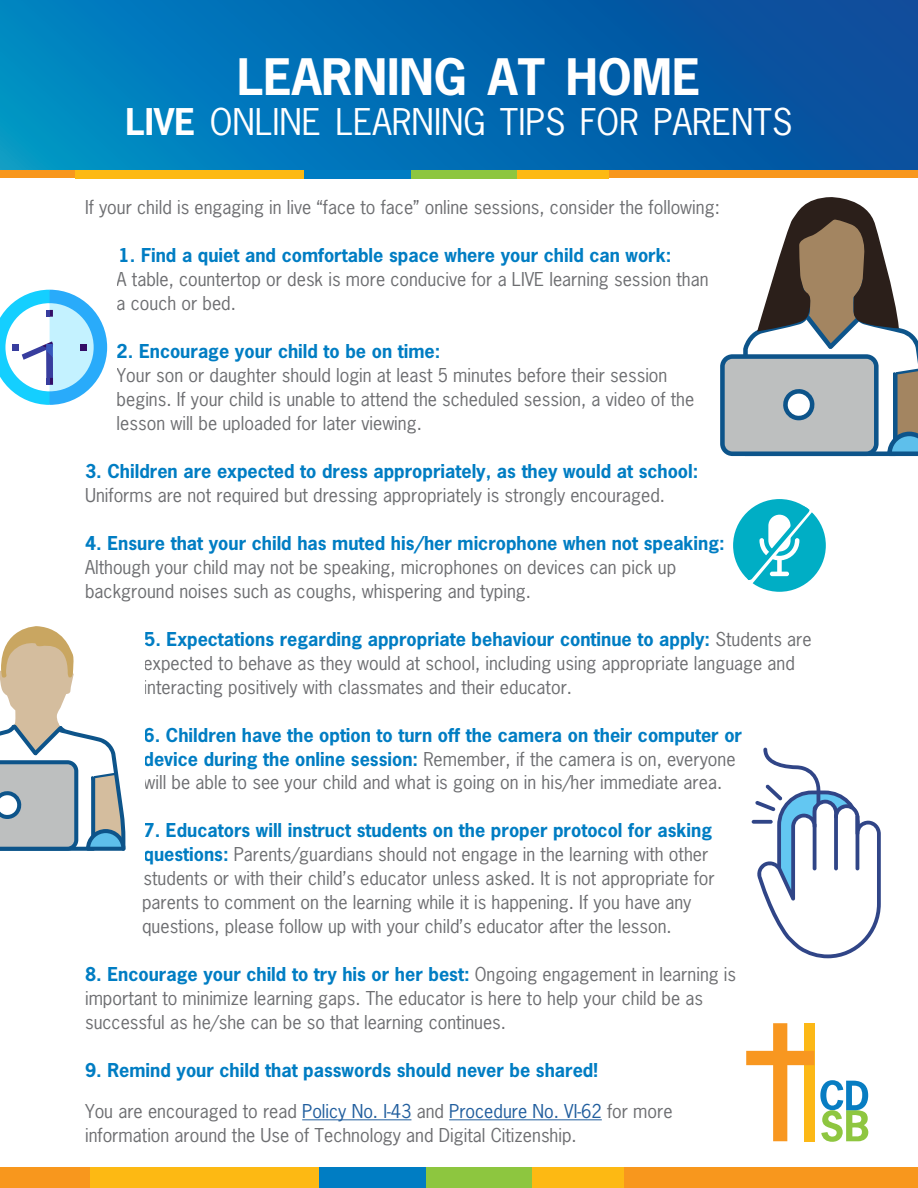
<style>
.page{position:relative;width:918px;height:1188px;background:#fff}
.page>*{position:absolute;margin:0;border:0;box-sizing:border-box;transform-origin:0 0}
.t1{font:700 47.25px "News Gothic";color:#fff}
.t2{font:34.65px "News Gothic";color:#fff}
.t3{font:18px/24px "News Gothic";color:#6d6e71}
.t4{font:700 18px "News Gothic";color:#007dc3}
.s1{font-weight:700}
.s2{font-weight:700;color:#007dc3}
.s3{color:#215e9e}
</style>
<div class="page">
<div style="left:0;top:0;width:918px;height:171px;background:linear-gradient(to right,#008ac5,#08499a)"></div>
<div style="left:0;top:170px;width:918px;height:8px;background:#f8971d"></div>
<div style="left:75px;top:170px;width:229px;height:8px;background:#fdb913"></div>
<div style="left:304px;top:170px;width:107px;height:8px;background:#007dc3"></div>
<div style="left:411px;top:170px;width:107px;height:8px;background:#8dc63f"></div>
<div style="left:518px;top:170px;width:91px;height:8px;background:#fdb913"></div>
<hr style="left:302px;top:1119px;width:109px;height:1px;background:#215e9e">
<hr style="left:449px;top:1119px;width:153px;height:1px;background:#215e9e">
<div style="left:0;top:1168px;width:918px;height:20px;background:#f8971d"></div>
<div style="left:90px;top:1168px;width:229px;height:20px;background:#fdb913"></div>
<div style="left:319px;top:1168px;width:107px;height:20px;background:#007dc3"></div>
<div style="left:426px;top:1168px;width:107px;height:20px;background:#8dc63f"></div>
<div style="left:533px;top:1168px;width:91px;height:20px;background:#fdb913"></div>
<svg style="left:820px;top:1080px;width:48px;height:62px"></svg>
<svg style="left:746px;top:1023px;width:68px;height:118px"></svg>
<svg style="left:720px;top:197px;width:198px;height:259px"></svg>
<div style="left:733px;top:499px;width:93px;height:93px;background:#00aec5;border-radius:50%"></div>
<svg style="left:745px;top:504px;width:71px;height:84px"></svg>
<svg style="left:0;top:626px;width:125px;height:225px"></svg>
<svg style="left:0;top:290px;width:107px;height:115px"></svg>
<div style="left:12px;top:344px;width:7px;height:7px;background:#383d9e"></div>
<div style="left:80px;top:344px;width:7px;height:7px;background:#330d66"></div>
<svg style="left:755px;top:748px;width:126px;height:210px"></svg>
<h1 class="t1" style="left:237px;top:45px;width:465px">LEARNING AT HOME</h1>
<h2 class="t2" style="left:125px;top:100px;width:669px"><span class="s1">LIVE</span> ONLINE LEARNING TIPS FOR PARENTS</h2>
<p class="t3" style="left:85px;top:195px;width:636px">If your child is engaging in live “face to face” online sessions, consider the following:</p>
<p class="t4" style="left:119px;top:243px;width:554px">1. Find a quiet and comfortable space where your child can work:</p>
<p class="t3" style="left:117px;top:267px;width:593px">A table, countertop or desk is more conducive for a LIVE learning session than a couch or bed.</p>
<p class="t4" style="left:117px;top:339px;width:325px">2. Encourage your child to be on time:</p>
<p class="t3" style="left:117px;top:363px;width:579px">Your son or daughter should login at least 5 minutes before their session begins. If your child is unable to attend the scheduled session, a video of the lesson will be uploaded for later viewing.</p>
<p class="t4" style="left:85px;top:459px;width:615px">3. Children are expected to dress appropriately, as they would at school:</p>
<p class="t3" style="left:85px;top:483px;width:582px">Uniforms are not required but dressing appropriately is strongly encouraged.</p>
<p class="t4" style="left:85px;top:531px;width:641px">4. Ensure that your child has muted his/her microphone when not speaking:</p>
<p class="t3" style="left:85px;top:555px;width:593px">Although your child may not be speaking, microphones on devices can pick up background noises such as coughs, whispering and typing.</p>
<p class="t3" style="left:144px;top:627px;width:670px"><span class="s2">5. Expectations regarding appropriate behaviour continue to apply:</span> Students are expected to behave as they would at school, including using appropriate language and interacting positively with classmates and their educator.</p>
<p class="t3" style="left:144px;top:723px;width:600px"><span class="s2">6. Children have the option to turn off the camera on their computer or device during the online session:</span> Remember, if the camera is on, everyone will be able to see your child and what is going on in his/her immediate area.</p>
<p class="t3" style="left:142px;top:819px;width:574px"><span class="s2">7. Educators will instruct students on the proper protocol for asking questions:</span> Parents/guardians should not engage in the learning with other students or with their child’s educator unless asked. It is not appropriate for parents to comment on the learning while it is happening. If you have any questions, please follow up with your child’s educator after the lesson.</p>
<p class="t3" style="left:85px;top:963px;width:653px"><span class="s2">8. Encourage your child to try his or her best:</span> Ongoing engagement in learning is important to minimize learning gaps. The educator is here to help your child be as successful as he/she can be so that learning continues.</p>
<p class="t4" style="left:85px;top:1059px;width:514px">9. Remind your child that passwords should never be shared!</p>
<p class="t3" style="left:85px;top:1099px;width:589px">You are encouraged to read <span class="s3">Policy No. I-43</span> and <span class="s3">Procedure No. VI-62</span> for more information around the Use of Technology and Digital Citizenship.</p>
</div>
